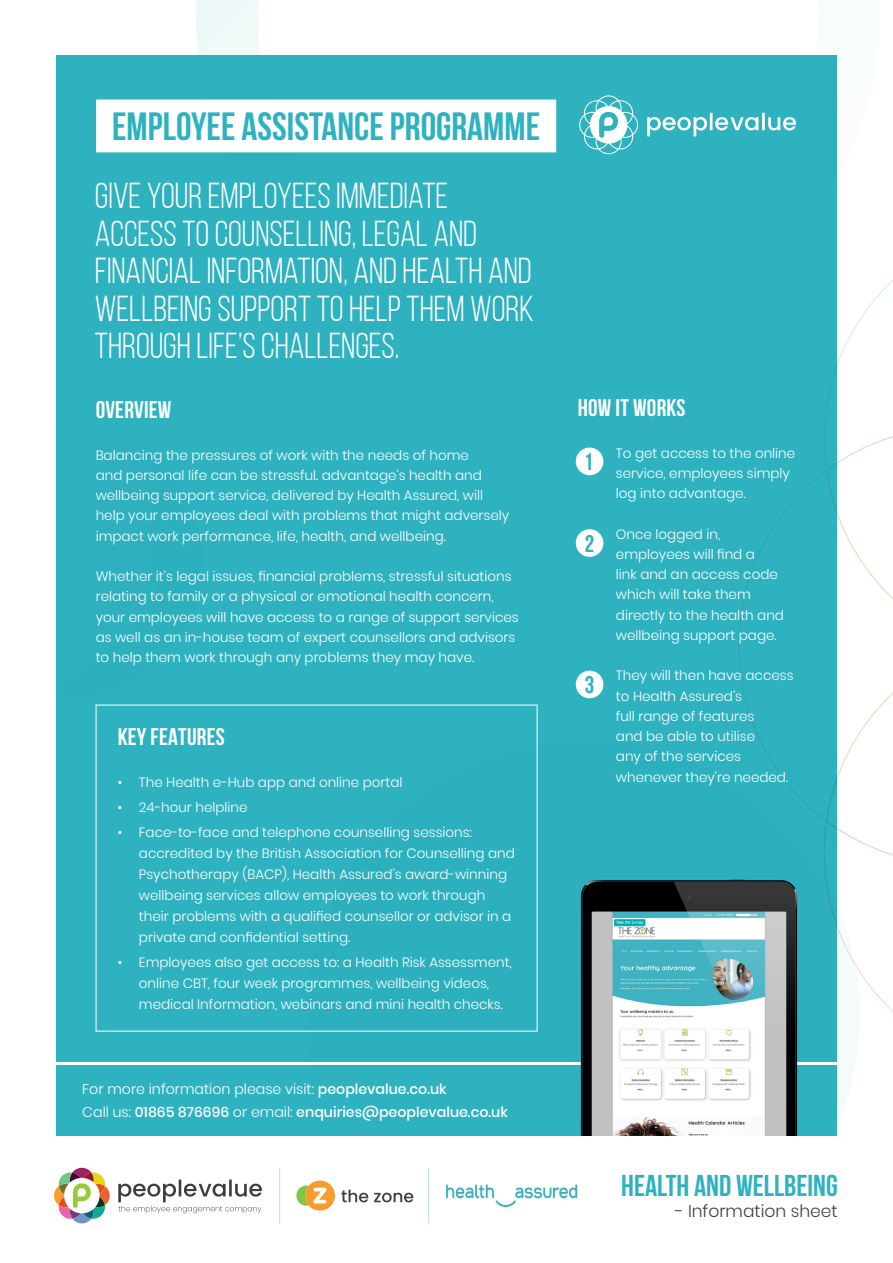
<style>
.page{position:relative;width:893px;height:1263px;background:#fff}
.page>*{position:absolute;margin:0;border:0;box-sizing:border-box;transform-origin:0 0}
.Page_heading_78_100{font:700 39.3px "Bebas Neue";color:#2fb2c0}
.Body{font:36px/37.5px "Bebas Neue";color:#fff}
.Body-2{font:700 30px "Bebas Neue";color:#2fb2c0}
.Body-3{font:700 24px "Bebas Neue";letter-spacing:.01em;color:#fff}
.Body-4{font:700 24px "Bebas Neue";color:#2fb2c0}
.Body-5{font:300 17.1px "Poppins";color:#3e3e3f}
.Body-6{font:500 14.25px/22px "Poppins";color:#fff}
.Body-7{font:300 13.5px/20.2px "Poppins";color:#fff}
.s1{font-weight:300}
</style>
<div class="page">
<svg style="left:196px;top:0;width:641px;height:242px"></svg>
<svg style="left:836px;top:667px;width:57px;height:411px"></svg>
<svg style="left:836px;top:242px;width:57px;height:383px"></svg>
<div style="left:56px;top:55px;width:780px;height:1007px;background:#2fb2c0"></div>
<div style="left:56px;top:1065px;width:780px;height:70px;background:#2fb2c0"></div>
<div style="left:576px;top:529px;width:27px;height:28px;background:#fff;border-radius:50%"></div>
<div style="left:576px;top:671px;width:27px;height:27px;background:#fff;border-radius:50%"></div>
<div style="left:576px;top:448px;width:27px;height:27px;background:#fff;border-radius:50%"></div>
<img style="left:446px;top:1184px;width:132px;height:24px">
<img style="left:580px;top:879px;width:218px;height:256px">
<svg style="left:647px;top:113px;width:149px;height:23px"></svg>
<svg style="left:579px;top:95px;width:59px;height:59px"></svg>
<div style="left:96px;top:100px;width:460px;height:52px;background:#fff"></div>
<svg style="left:341px;top:1189px;width:27px;height:13px"></svg>
<svg style="left:374px;top:1193px;width:39px;height:9px"></svg>
<div style="left:305px;top:1180px;width:30px;height:30px;background:#f89c2d;border-radius:50%"></div>
<svg style="left:296px;top:1185px;width:31px;height:21px"></svg>
<svg style="left:54px;top:1168px;width:56px;height:55px"></svg>
<svg style="left:118px;top:1179px;width:144px;height:34px"></svg>
<hr style="left:279px;top:1168px;width:1px;height:55px;background:#c0dedc">
<hr style="left:428px;top:1168px;width:1px;height:55px;background:#c0dedc">
<p class="Page_heading_78_100" style="left:112px;top:104px;width:430px">EMPLOYEE ASSISTANCE PROGRAMME</p>
<p class="Body" style="left:95px;top:177px;width:441px">GIVE YOUR EMPLOYEES IMMEDIATE ACCESS TO COUNSELLING, LEGAL AND FINANCIAL INFORMATION, AND HEALTH AND WELLBEING SUPPORT TO HELP THEM WORK THROUGH LIFE’S CHALLENGES.</p>
<p class="Body-3" style="left:96px;top:397px;width:77px">OVERVIEW</p>
<p class="Body-7" style="left:96px;top:445px;width:415px">Balancing the pressures of work with the needs of home<br>and personal life can be stressful. advantage’s health and wellbeing support service, delivered by Health Assured, will help your employees deal with problems that might adversely impact work performance, life, health, and wellbeing.</p>
<p class="Body-7" style="left:96px;top:566px;width:425px">Whether it’s legal issues, financial problems, stressful situations relating to family or a physical or emotional health concern, your employees will have access to a range of support services as well as an in-house team of expert counsellors and advisors to help them work through any problems they may have.</p>
<p class="Body-3" style="left:118px;top:723px;width:109px">KEY FEATURES</p>
<p class="Body-7" style="left:118px;top:772px;width:286px">• The Health e-Hub app and online portal</p>
<p class="Body-7" style="left:118px;top:797px;width:131px">• 24-hour helpline</p>
<p class="Body-7" style="left:139px;top:822px;width:377px;line-height:21px;text-indent:-21px">• Face-to-face and telephone counselling sessions: accredited by the British Association for Counselling and Psychotherapy (BACP), Health Assured’s award-winning wellbeing services allow employees to work through their problems with a qualified counsellor or advisor in a private and confidential setting.</p>
<p class="Body-7" style="left:139px;top:952px;width:374px;line-height:21px;text-indent:-21px">• Employees also get access to: a Health Risk Assessment, online CBT, four week programmes, wellbeing videos, medical Information, webinars and mini health checks.</p>
<p class="Body-6" style="left:82px;top:1078px;width:427px"><span class="s1">For more information please visit:</span> peoplevalue.co.uk<br><span class="s1">Call us:</span> 01865 876696 <span class="s1">or email:</span> enquiries@peoplevalue.co.uk</p>
<p class="Body-3" style="left:578px;top:395px;width:109px">HOW IT WORKS</p>
<p class="Body-7" style="left:616px;top:443px;width:181px">To get access to the online service, employees simply log into advantage.</p>
<p class="Body-7" style="left:616px;top:524px;width:170px">Once logged in, employees will find a<br>link and an access code which will take them directly to the health and wellbeing support page.</p>
<p class="Body-7" style="left:616px;top:665px;width:179px">They will then have access to Health Assured’s<br>full range of features<br>and be able to utilise<br>any of the services whenever they’re needed.</p>
<p class="Body-4" style="left:584px;top:449px;width:11px">1</p>
<p class="Body-4" style="left:585px;top:531px;width:11px">2</p>
<p class="Body-4" style="left:585px;top:672px;width:11px">3</p>
<p class="Body-2" style="left:621px;top:1169px;width:218px">HEALTH AND WELLBEING</p>
<p class="Body-5" style="left:675px;top:1201px;width:164px">- Information sheet</p>
</div>
